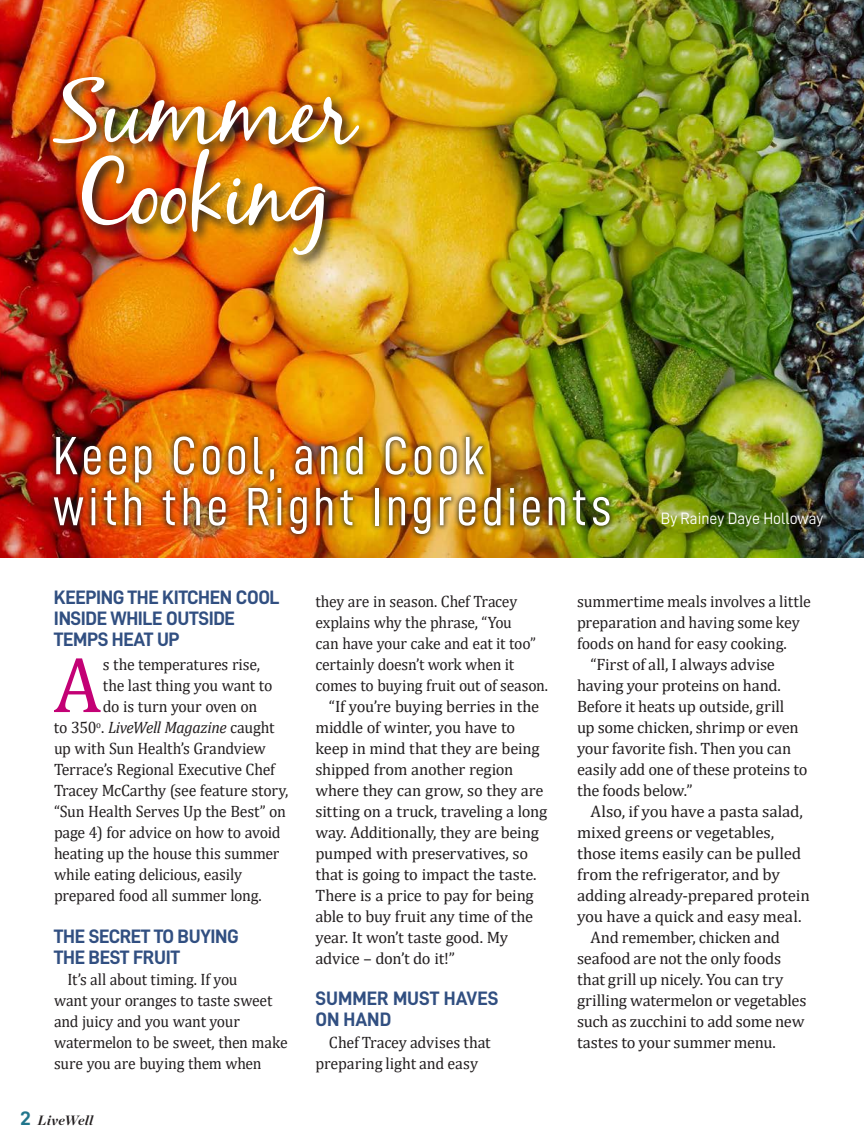
<style>
.page{position:relative;width:864px;height:1148px;background:#fff}
.page>*{position:absolute;margin:0;border:0;box-sizing:border-box;transform-origin:0 0}
.t1{font:90px/81px "Black Jack";color:#fff}
.SH_Main_Body_Copy{font:79.5px "Cambria";color:#c30175;scale:.96 1}
.t2{font:54px/51px "D DIN Condensed";letter-spacing:.06em;color:#fff}
.t3{font:19.5px/21.3px "D DIN Bold";letter-spacing:-.02em;color:#314f81}
.t4{font:19.5px/21.6px "D DIN Bold";color:#314f81}
.SH_Main_Body_Copy-2{font:16.5px/21px "Cambria";letter-spacing:-.015em;color:#231f20}
.SH_Main_Body_Copy-3{font:16.5px "Cambria";letter-spacing:-.015em;color:#231f20;scale:.96 1}
.SH_Main_Body_Copy-4{font:16.5px/21px "Cambria";letter-spacing:-.015em;color:#231f20;scale:.95 1}
.SH_Main_Body_Copy-5{font:italic 16.5px "Cambria";letter-spacing:-.03em;color:#231f20;scale:.96 1}
.t5{font:16.5px "D DIN";color:#fff;scale:.95 1}
.t6{font:italic 700 13.5px "Chronicle Display";letter-spacing:.02em;color:#231f20}
.s1{font-style:normal}
.s2{font-family:"D DIN Exp Bold";font-weight:400;font-style:normal;font-size:19.5px;color:#21768c}
</style>
<div class="page">
<img style="left:0;top:0;width:864px;height:557px">
<div style="left:48px;top:430px;width:568px;height:110px;background:#231f20;opacity:.75"></div>
<img style="left:49px;top:72px;width:324px;height:197px">
<p class="t1" style="left:53px;top:70px;width:303px">Summer<br>Cooking</p>
<p class="t2" style="left:53px;top:429px;width:560px">Keep Cool, and Cook<br>with the Right Ingredients</p>
<p class="t5" style="left:661px;top:509px;width:173px">By Rainey Daye Holloway</p>
<p class="t3" style="left:54px;top:586px;width:227px">KEEPING THE KITCHEN COOL<br>INSIDE WHILE OUTSIDE<br>TEMPS HEAT UP</p>
<p class="SH_Main_Body_Copy" style="left:54px;top:638px;width:51px">A</p>
<p class="SH_Main_Body_Copy-3" style="left:103px;top:654px;width:165px">s the temperatures rise,</p>
<p class="SH_Main_Body_Copy-3" style="left:103px;top:675px;width:178px">the last thing you want to</p>
<p class="SH_Main_Body_Copy-3" style="left:103px;top:696px;width:162px">do is turn your oven on</p>
<p class="SH_Main_Body_Copy-5" style="left:54px;top:715px;width:231px"><span class="s1">to 350</span><sup>o</sup><span class="s1">.</span> LiveWell Magazine <span class="s1">caught</span></p>
<p class="SH_Main_Body_Copy-3" style="left:54px;top:738px;width:222px">up with Sun Health’s Grandview</p>
<p class="SH_Main_Body_Copy-3" style="left:54px;top:759px;width:232px">Terrace’s Regional Executive Chef</p>
<p class="SH_Main_Body_Copy-3" style="left:54px;top:780px;width:246px">Tracey McCarthy (see feature story,</p>
<p class="SH_Main_Body_Copy-3" style="left:54px;top:801px;width:243px">“Sun Health Serves Up the Best” on</p>
<p class="SH_Main_Body_Copy-3" style="left:54px;top:822px;width:237px">page 4) for advice on how to avoid</p>
<p class="SH_Main_Body_Copy-3" style="left:54px;top:843px;width:236px">heating up the house this summer</p>
<p class="SH_Main_Body_Copy-3" style="left:54px;top:864px;width:197px">while eating delicious, easily</p>
<p class="SH_Main_Body_Copy-3" style="left:54px;top:885px;width:218px">prepared food all summer long.</p>
<p class="t3" style="left:54px;top:925px;width:186px">THE SECRET TO BUYING<br>THE BEST FRUIT</p>
<p class="SH_Main_Body_Copy-4" style="left:54px;top:969px;width:247px;text-indent:13px">It’s all about timing. If you<br>want your oranges to taste sweet and juicy and you want your watermelon to be sweet, then make sure you are buying them when</p>
<p class="t6" style="left:20px;top:1108px;width:75px"><span class="s2">2</span> LiveWell</p>
<p class="SH_Main_Body_Copy-4" style="left:316px;top:591px;width:246px">they are in season. Chef Tracey explains why the phrase, “You<br>can have your cake and eat it too” certainly doesn’t work when it comes to buying fruit out of season.</p>
<p class="SH_Main_Body_Copy-2" style="left:316px;top:696px;width:233px;text-indent:13px">“If you’re buying berries in the middle of winter, you have to keep in mind that they are being shipped from another region where they can grow, so they are sitting on a truck, traveling a long way. Additionally, they are being pumped with preservatives, so that is going to impact the taste.<br>There is a price to pay for being able to buy fruit any time of the year. It won’t taste good. My advice – don’t do it!”</p>
<p class="t4" style="left:315px;top:986px;width:184px">SUMMER MUST HAVES<br>ON HAND</p>
<p class="SH_Main_Body_Copy-2" style="left:316px;top:1032px;width:177px;text-indent:13px">Chef Tracey advises that preparing light and easy</p>
<p class="SH_Main_Body_Copy-2" style="left:577px;top:591px;width:236px">summertime meals involves a little preparation and having some key foods on hand for easy cooking.</p>
<p class="SH_Main_Body_Copy-2" style="left:577px;top:654px;width:232px;text-indent:13px">“First of all, I always advise having your proteins on hand.<br>Before it heats up outside, grill<br>up some chicken, shrimp or even your favorite fish. Then you can easily add one of these proteins to the foods below.”</p>
<p class="SH_Main_Body_Copy-2" style="left:577px;top:801px;width:234px;text-indent:13px">Also, if you have a pasta salad, mixed greens or vegetables, those items easily can be pulled from the refrigerator, and by adding already-prepared protein you have a quick and easy meal.</p>
<p class="SH_Main_Body_Copy-2" style="left:577px;top:927px;width:231px;text-indent:13px">And remember, chicken and seafood are not the only foods that grill up nicely. You can try grilling watermelon or vegetables such as zucchini to add some new tastes to your summer menu.</p>
</div>
